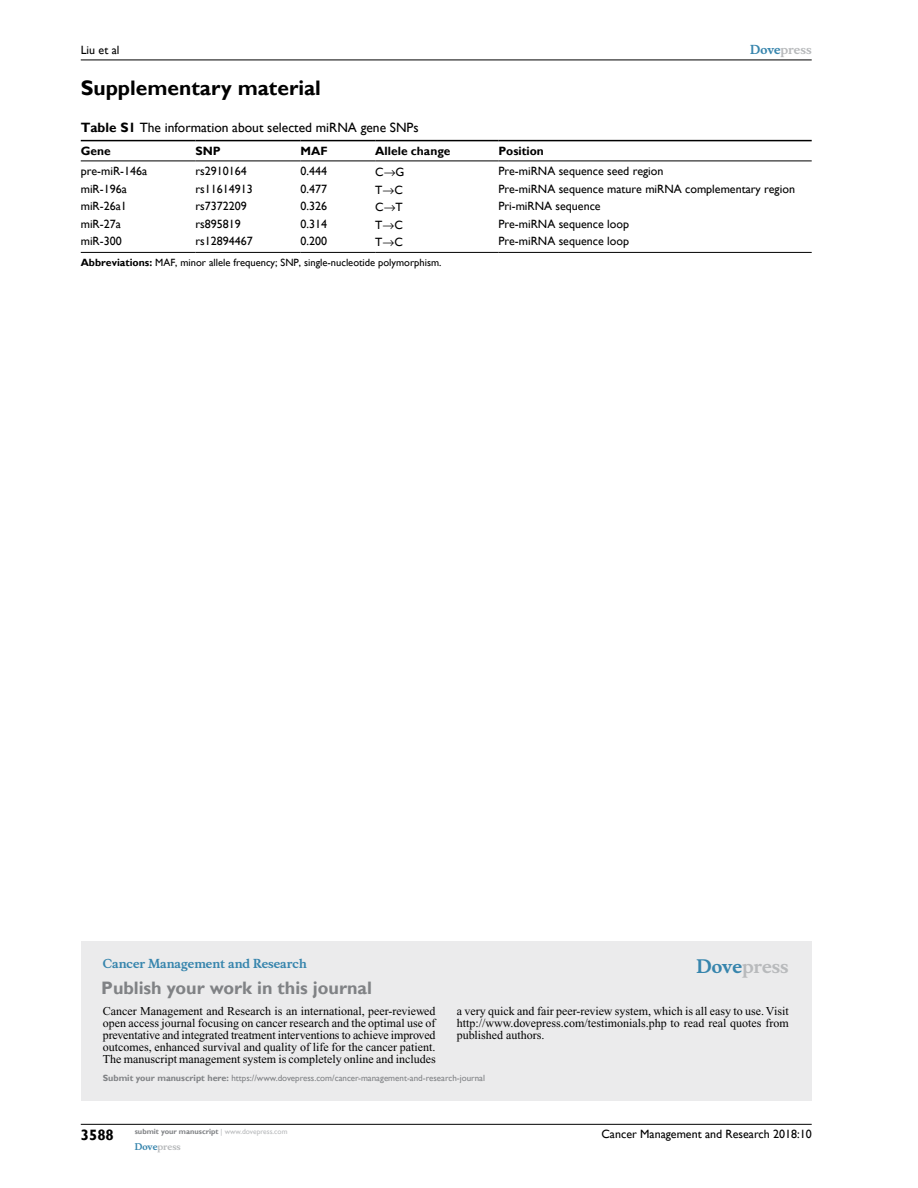
<style>
.page{position:relative;width:918px;height:1188px;background:#fff}
.page>*{position:absolute;margin:0;border:0;box-sizing:border-box;transform-origin:0 0}
.t1{font:700 21px "Gill Sans";color:#000}
.t2{font:700 18px "Gill Sans";color:#808285}
.t3{font:700 18px "Musee";color:#b8babc}
.t4{font:700 15px "Gill Sans";color:#000}
.t5{font:13.5px "Gill Sans";color:#000}
.t6{font:12px/12px "Times New Roman";color:#000;text-align:justify}
.t7{font:12px "Gill Sans";color:#000}
.t8{font:700 12px "Gill Sans";color:#000}
.t9{font:700 12px "Musee";color:#3785ad}
.t10{font:700 12px "Musee";color:#b8babc}
.t11{font:10.5px "Gill Sans";color:#000}
.t12{font:9px "Gill Sans";color:#808285}
.t13{font:700 9px "Musee";color:#b8babc}
.t14{font:700 7.5px "Gill Sans";color:#808285}
.s1{color:#3785ad}
.s2{font-weight:700}
.s3{font-weight:400;color:#b8babc}
</style>
<div class="page">
<div style="left:81px;top:941px;width:731px;height:160px;background:#ebebec"></div>
<hr style="left:81px;top:1124px;width:731px;height:1px;background:#000">
<hr style="left:81px;top:60px;width:731px;height:1px;background:#000">
<hr style="left:81px;top:140px;width:114px;height:1px;background:#000">
<hr style="left:195px;top:140px;width:106px;height:1px;background:#000">
<hr style="left:301px;top:140px;width:74px;height:1px;background:#000">
<hr style="left:375px;top:140px;width:123px;height:1px;background:#000">
<hr style="left:498px;top:140px;width:314px;height:1px;background:#000">
<hr style="left:81px;top:161px;width:114px;height:1px;background:#000">
<hr style="left:195px;top:161px;width:106px;height:1px;background:#000">
<hr style="left:301px;top:161px;width:74px;height:1px;background:#000">
<hr style="left:375px;top:161px;width:123px;height:1px;background:#000">
<hr style="left:498px;top:161px;width:314px;height:1px;background:#000">
<hr style="left:81px;top:252px;width:114px;height:1px;background:#000">
<hr style="left:195px;top:252px;width:106px;height:1px;background:#000">
<hr style="left:301px;top:252px;width:74px;height:1px;background:#000">
<hr style="left:375px;top:252px;width:123px;height:1px;background:#000">
<hr style="left:498px;top:252px;width:314px;height:1px;background:#000">
<p class="t10" style="left:750px;top:43px;width:63px"><span class="s1">Dove</span>press</p>
<p class="t7" style="left:81px;top:43px;width:40px">Liu et al</p>
<h1 class="t1" style="left:81px;top:76px;width:242px">Supplementary material</h1>
<p class="t5" style="left:81px;top:119px;width:339px"><span class="s2">Table S1</span> The information about selected miRNA gene SN Ps</p>
<p class="t8" style="left:81px;top:144px;width:31px">Gene</p>
<p class="t8" style="left:195px;top:144px;width:27px">SNP</p>
<p class="t8" style="left:301px;top:144px;width:29px">MAF</p>
<p class="t8" style="left:375px;top:144px;width:77px">Allele change</p>
<p class="t8" style="left:498px;top:144px;width:47px">Position</p>
<p class="t7" style="left:81px;top:164px;width:68px">pre-miR-146a</p>
<p class="t7" style="left:195px;top:164px;width:53px">rs2910164</p>
<p class="t7" style="left:301px;top:164px;width:28px">0.444</p>
<p class="t7" style="left:375px;top:165px;width:29px">C→G</p>
<p class="t7" style="left:498px;top:164px;width:167px">Pre-miRNA sequence seed region</p>
<p class="t7" style="left:81px;top:182px;width:48px">miR-196a</p>
<p class="t7" style="left:195px;top:182px;width:59px">rs11614913</p>
<p class="t7" style="left:301px;top:182px;width:28px">0.477</p>
<p class="t7" style="left:375px;top:183px;width:29px">T→C</p>
<p class="t7" style="left:498px;top:182px;width:298px">Pre-miRNA sequence mature miRNA complementary region</p>
<p class="t7" style="left:81px;top:199px;width:48px">miR-26a1</p>
<p class="t7" style="left:195px;top:199px;width:53px">rs7372209</p>
<p class="t7" style="left:301px;top:199px;width:28px">0.326</p>
<p class="t7" style="left:375px;top:200px;width:29px">C→T</p>
<p class="t7" style="left:498px;top:199px;width:104px">Pri-miRNA sequence</p>
<p class="t7" style="left:81px;top:217px;width:42px">miR-27a</p>
<p class="t7" style="left:195px;top:217px;width:47px">rs895819</p>
<p class="t7" style="left:301px;top:217px;width:28px">0.314</p>
<p class="t7" style="left:375px;top:218px;width:29px">T→C</p>
<p class="t7" style="left:498px;top:217px;width:132px">Pre-miRNA sequence loop</p>
<p class="t7" style="left:81px;top:234px;width:43px">miR-300</p>
<p class="t7" style="left:195px;top:234px;width:59px">rs12894467</p>
<p class="t7" style="left:301px;top:234px;width:28px">0.200</p>
<p class="t7" style="left:375px;top:235px;width:29px">T→C</p>
<p class="t7" style="left:498px;top:234px;width:132px">Pre-miRNA sequence loop</p>
<p class="t11" style="left:81px;top:256px;width:362px"><span class="s2">Abbreviations:</span> MAF, minor allele frequency; SN P, single-nucleotide polymorphism.</p>
<p class="t9" style="left:103px;top:956px;width:206px">Cancer Management and Research</p>
<h2 class="t2" style="left:101px;top:977px;width:272px">Publish your work in this journal</h2>
<h2 class="t3" style="left:697px;top:955px;width:94px"><span class="s1">Dove</span>press</h2>
<p class="t6" style="left:103px;top:1005px;width:334px">Cancer Management and Research is an international, peer-reviewed open access journal focusing on cancer research and the optimal use of preventative and integrated treatment interventions to achieve improved outcomes, enhanced survival and quality of life for the cancer patient.<br>The manuscript management system is completely online and includes</p>
<p class="t6" style="left:457px;top:1005px;width:333px">a very quick and fair peer-review system, which is all easy to use. Visit http://www.dovepress.com/testimonials.php to read real quotes from published authors.</p>
<p class="t12" style="left:103px;top:1072px;width:384px"><span class="s2">Submit your manuscript here:</span> https://www.dovepress.com/cancer-management-and-research-journal</p>
<p class="t4" style="left:81px;top:1126px;width:35px">3588</p>
<p class="t14" style="left:135px;top:1127px;width:154px">submit your manuscript <span class="s3">| www.dovepress.com</span></p>
<p class="t13" style="left:135px;top:1141px;width:48px"><span class="s1">Dove</span>press</p>
<p class="t7" style="left:601px;top:1127px;width:212px">Cancer Management and Research 2018:10</p>
</div>
